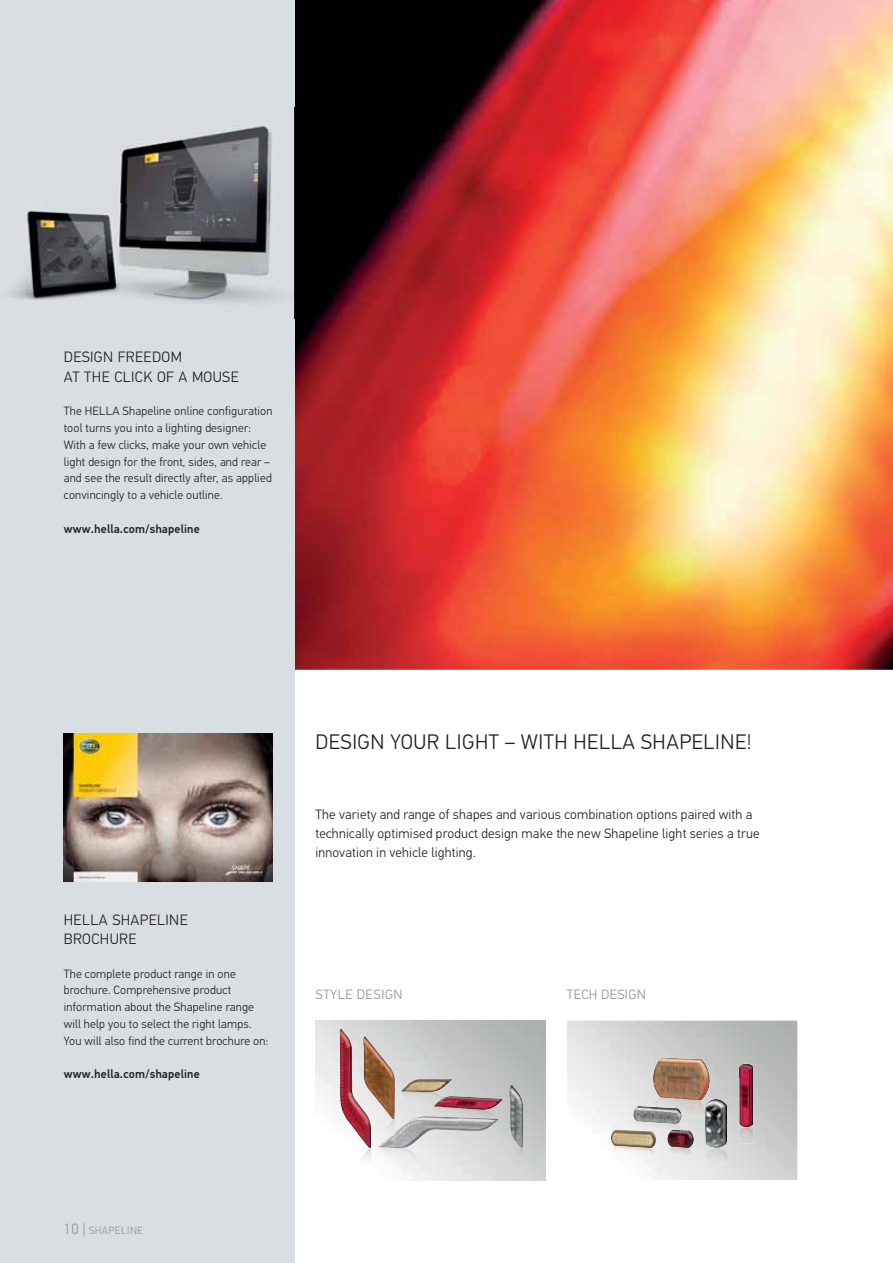
<style>
.page{position:relative;width:893px;height:1263px;background:#fff}
.page>*{position:absolute;margin:0;border:0;box-sizing:border-box;transform-origin:0 0}
.t1{font:300 21px "Hella DIN Universal";letter-spacing:.025em;color:#231f20}
.t2{font:300 15px/19.5px "Hella DIN Universal";letter-spacing:.025em;color:#231f20}
.t3{font:300 13.5px/19.2px "Hella DIN Universal";letter-spacing:.015em;color:#231f20}
.t4{font:300 13.5px "Hella DIN Universal";letter-spacing:.045em;color:#939598}
.t5{font:300 13.5px "Hella DIN Universal";letter-spacing:.025em;color:#939598}
.t6{font:300 12px/16.8px "Hella DIN Universal";letter-spacing:.015em;color:#231f20}
.t7{font:500 12px "Hella DIN Universal";letter-spacing:.015em;color:#231f20}
.t8{font:300 10.5px "Hella DIN Universal";letter-spacing:.045em;color:#939598}
.s1{font-size:15px}
</style>
<div class="page">
<img style="left:652px;top:1097px;width:53px;height:20px">
<img style="left:738px;top:1063px;width:16px;height:80px">
<img style="left:705px;top:1099px;width:22px;height:65px">
<img style="left:632px;top:1121px;width:49px;height:10px">
<img style="left:610px;top:1148px;width:45px;height:9px">
<img style="left:666px;top:1130px;width:28px;height:27px">
<img style="left:358px;top:1148px;width:13px;height:16px">
<img style="left:401px;top:1092px;width:42px;height:9px">
<img style="left:379px;top:1148px;width:47px;height:16px">
<img style="left:294px;top:0;width:599px;height:670px">
<div style="left:0;top:0;width:294px;height:1263px;background:#d9dee2"></div>
<img style="left:119px;top:107px;width:189px;height:211px">
<img style="left:10px;top:203px;width:130px;height:96px">
<img style="left:64px;top:733px;width:209px;height:148px">
<img style="left:653px;top:1057px;width:58px;height:43px">
<img style="left:660px;top:1097px;width:40px;height:3px">
<img style="left:633px;top:1106px;width:49px;height:18px">
<img style="left:650px;top:1107px;width:31px;height:6px">
<img style="left:636px;top:1121px;width:41px;height:3px">
<img style="left:610px;top:1129px;width:46px;height:19px">
<img style="left:615px;top:1146px;width:36px;height:2px">
<svg style="left:671px;top:1130px;width:10px;height:2px"></svg>
<img style="left:379px;top:1117px;width:119px;height:31px">
<img style="left:418px;top:1116px;width:40px;height:11px">
<svg style="left:391px;top:1132px;width:4px;height:3px"></svg>
<svg style="left:480px;top:1118px;width:19px;height:2px"></svg>
<svg style="left:381px;top:1147px;width:22px;height:1px"></svg>
<img style="left:509px;top:1085px;width:14px;height:63px">
<img style="left:401px;top:1079px;width:51px;height:13px">
<svg style="left:401px;top:1091px;width:20px;height:1px"></svg>
<img style="left:434px;top:1096px;width:68px;height:14px">
<svg style="left:438px;top:1098px;width:9px;height:4px"></svg>
<img style="left:434px;top:1106px;width:49px;height:4px">
<img style="left:339px;top:1028px;width:32px;height:120px">
<img style="left:363px;top:1036px;width:32px;height:83px">
<p class="t2" style="left:64px;top:349px;width:176px">DESIGN FREEDOM<br>AT THE CLICK OF A MOUSE</p>
<p class="t6" style="left:64px;top:404px;width:210px">The HELLA Shapeline online configuration tool turns you into a lighting designer:<br>With a few clicks, make your own vehicle light design for the front, sides, and rear – and see the result directly after, as applied convincingly to a vehicle outline.</p>
<p class="t7" style="left:64px;top:524px;width:138px">www.hella.com/shapeline</p>
<p class="t2" style="left:64px;top:911px;width:125px">HELLA SHAPELINE<br>BROCHURE</p>
<p class="t6" style="left:64px;top:966px;width:206px">The complete product range in one brochure. Comprehensive product information about the Shapeline range will help you to select the right lamps.<br>You will also find the current brochure on:</p>
<p class="t7" style="left:64px;top:1070px;width:138px">www.hella.com/shapeline</p>
<h1 class="t1" style="left:315px;top:734px;width:438px">DESIGN YOUR LIGHT – WITH HELLA SHAPELINE!</h1>
<p class="t3" style="left:315px;top:806px;width:446px">The variety and range of shapes and various combination options paired with a technically optimised product design make the new Shapeline light series a true innovation in vehicle lighting.</p>
<p class="t4" style="left:315px;top:989px;width:89px">STYLE DESIGN</p>
<p class="t5" style="left:567px;top:989px;width:80px">TECH DESIGN</p>
<p class="t8" style="left:64px;top:1226px;width:81px"><span class="s1">10 |</span> SHAPELINE</p>
</div>
